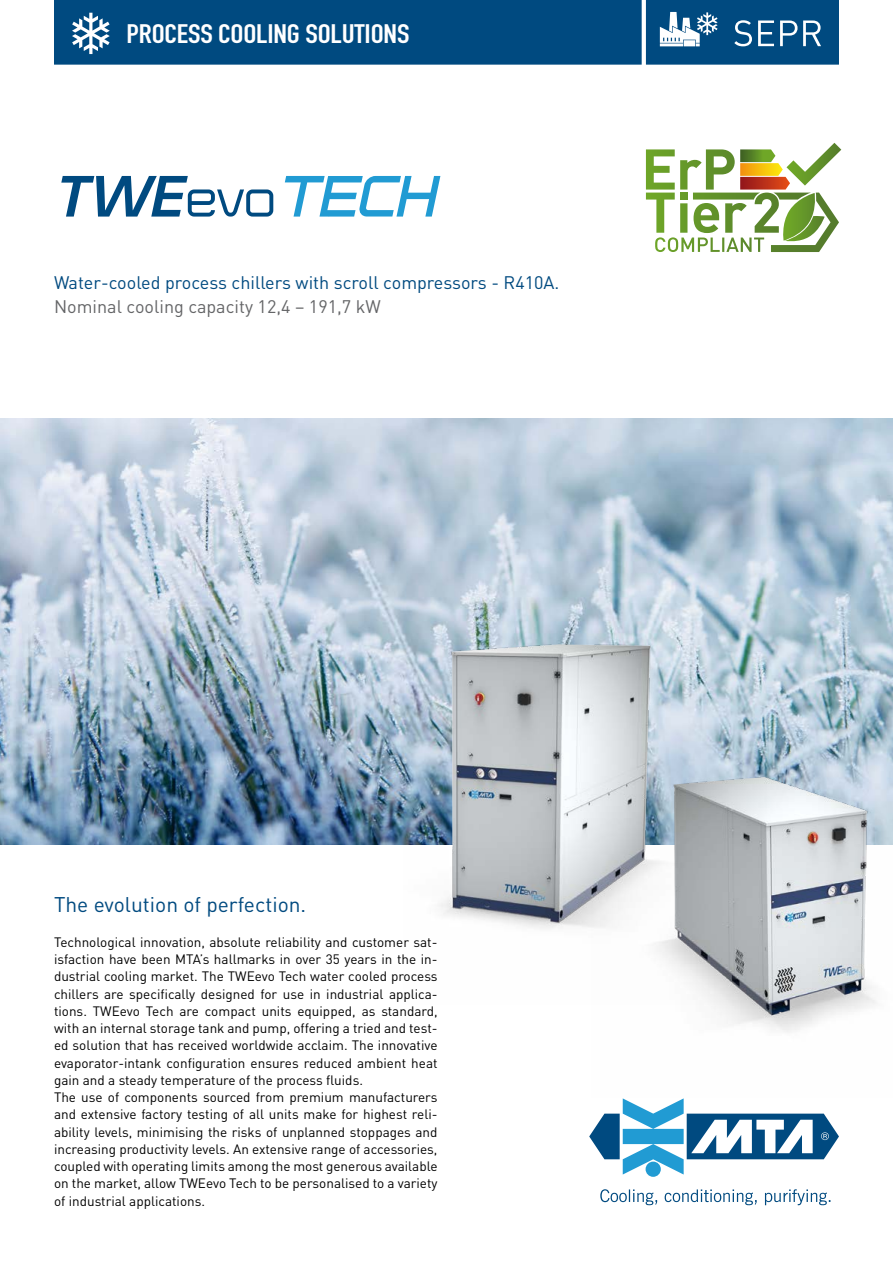
<style>
.page{position:relative;width:893px;height:1263px;background:#fff}
.page>*{position:absolute;margin:0;border:0;box-sizing:border-box;transform-origin:0 0}
.t1{font:italic 54.15px "Square 721 Dm Normal";color:#004a80}
.t2{font:26.4px "DIN Engschrift Alternate";letter-spacing:-.005em;color:#fff;scale:1.16 1}
.t3{font:21px "DIN Pro";color:#004a80}
.t4{font:18px "DIN Pro";color:#004a80}
.t5{font:18px "DIN Pro";color:#646567}
.t6{font:13.5px/17.2px "DIN Pro";color:#000}
.s1{font-family:"Square Type B";font-style:normal}
</style>
<div class="page">
<img style="left:0;top:419px;width:893px;height:425px">
<svg style="left:589px;top:1098px;width:250px;height:79px"></svg>
<svg style="left:600px;top:1189px;width:230px;height:16px"></svg>
<svg style="left:285px;top:176px;width:155px;height:41px"></svg>
<svg style="left:54px;top:0;width:785px;height:65px;background:#0e5487"></svg>
<img style="left:713px;top:726px;width:180px;height:306px">
<img style="left:403px;top:598px;width:363px;height:406px">
<svg style="left:646px;top:143px;width:195px;height:109px"></svg>
<h2 class="t2" style="left:127px;top:18px;width:245px">PROCESS COOLING SOLUTIONS</h2>
<h1 class="t1" style="left:54px;top:163px;width:224px">TWE<span class="s1">evo</span></h1>
<h3 class="t4" style="left:54px;top:270px;width:507px">Water-cooled process chillers with scroll compressors - R410A.</h3>
<h3 class="t5" style="left:54px;top:294px;width:328px">Nominal cooling capacity 12,4 – 191,7 kW</h3>
<h3 class="t3" style="left:54px;top:890px;width:254px">The evolution of perfection.</h3>
<p class="t6" style="left:54px;top:933px;width:385px">Technological innovation, absolute reliability and customer sat&shy;isfaction have been MTA’s hallmarks in over 35 years in the in&shy;dustrial cooling market. The TWEevo Tech water cooled process chillers are specifically designed for use in industrial applica&shy;tions. TWEevo Tech are compact units equipped, as standard, with an internal storage tank and pump, offering a tried and test&shy;ed solution that has received worldwide acclaim. The innovative evaporator-intank configuration ensures reduced ambient heat gain and a steady temperature of the process fluids.<br>The use of components sourced from premium manufacturers and extensive factory testing of all units make for highest reli&shy;ability levels, minimising the risks of unplanned stoppages and increasing productivity levels. An extensive range of accessories, coupled with operating limits among the most generous available on the market, allow TWEevo Tech to be personalised to a variety of industrial applications.</p>
</div>
